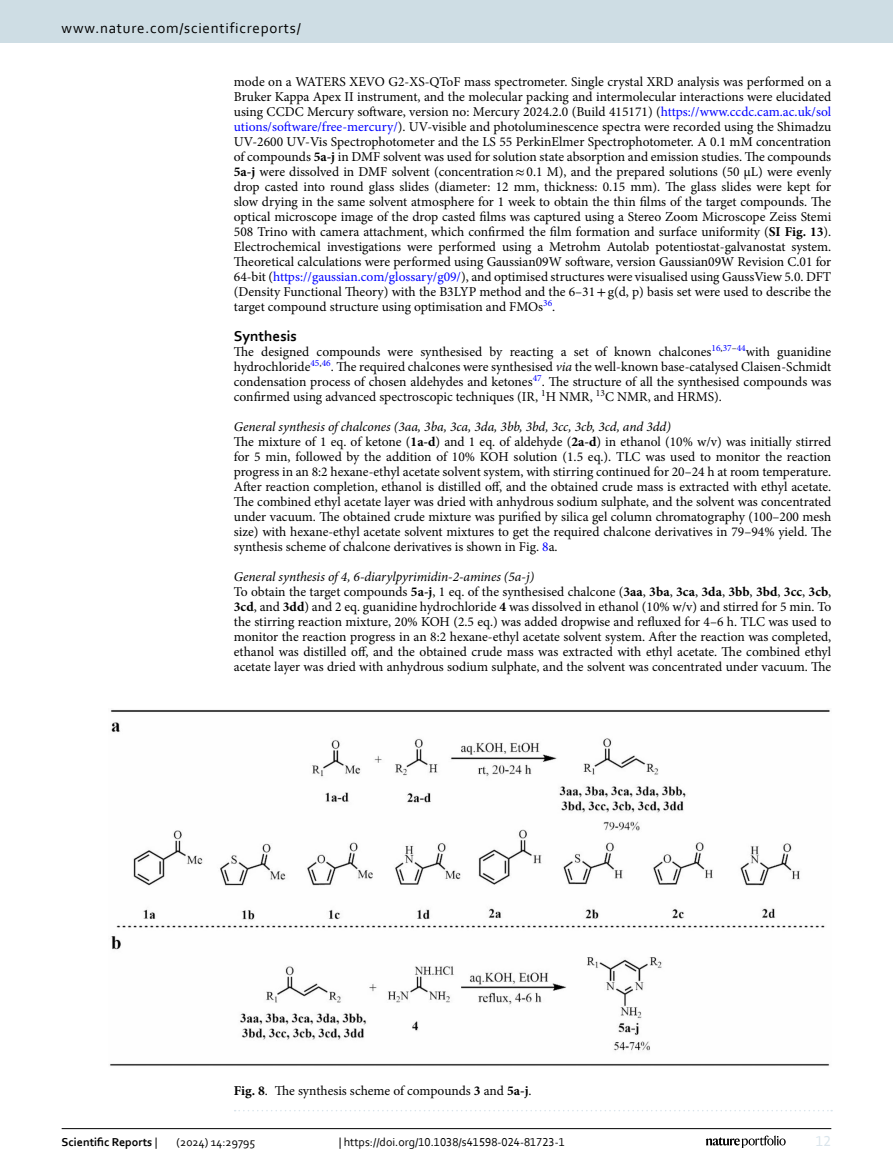
<style>
.page{position:relative;width:893px;height:1174px;background:#fff}
.page>*{position:absolute;margin:0;border:0;box-sizing:border-box;transform-origin:0 0}
.t1{font:15px "Corbel";letter-spacing:.05em;color:#000}
.t2{font:700 15px "Corbel";color:#000}
.t3{font:15px "Corbel";color:#d9e4eb}
.t4{font:13.5px/15px "Minion Pro";color:#000;text-align:justify}
.t5{font:12px "Corbel";color:#000}
.t6{font:700 12px "Corbel";color:#000}
.s1{color:#00f}
.s2{font-weight:700}
.s3{font-family:"STIX"}
.s4{font-style:italic}
.s5{font-weight:400}
</style>
<div class="page">
<img style="left:110px;top:709px;width:720px;height:357px">
<svg style="left:235px;top:1110px;width:597px;height:1px"></svg>
<hr style="left:62px;top:1128px;width:769px;height:1px;background:#000">
<svg style="left:706px;top:1135px;width:80px;height:12px"></svg>
<div style="left:0;top:0;width:893px;height:43px;background:#cedde4"></div>
<p class="t1" style="left:62px;top:18px;width:241px">www.nature.com/scientificreports/</p>
<p class="t4" style="left:234px;top:74px;width:599px">mode on a WATERS XEVO G2-XS-QToF mass spectrometer. Single crystal XRD analysis was performed on a Bruker Kappa Apex II instrument, and the molecular packing and intermolecular interactions were elucidated using CCDC Mercury software, version no: Mercury 2024.2.0 (Build 415171) (<span class="s1">https://www.ccdc.cam.ac.uk/sol utions/soft ware/free-mercury/</span>). UV-visible and photoluminescence spectra were recorded using the Shimadzu UV-2600 UV-Vis Spectrophotometer and the LS 55 PerkinElmer Spectrophotometer. A 0.1 mM concentration of compounds <span class="s2">5a-j</span> in DMF solvent was used for solution state absorption and emission studies. The compounds <span class="s2">5a-j</span> were dissolved in DMF solvent (concentration<span class="s3">≈</span>0.1 M), and the prepared solutions (50 µL) were evenly drop casted into round glass slides (diameter: 12 mm, thickness: 0.15 mm). The glass slides were kept for slow drying in the same solvent atmosphere for 1 week to obtain the thin films of the target compounds. The optical microscope image of the drop casted films was captured using a Stereo Zoom Microscope Zeiss Stemi 508 Trino with camera attachment, which confirmed the film formation and surface uniformity (<span class="s2">SI Fig. 13</span>).<br>Electrochemical investigations were performed using a Metrohm Autolab potentiostat-galvanostat system.<br>Theoretical calculations were performed using Gaussian09W software, version Gaussian09W Revision C.01 for 64-bit (<span class="s1">https://gaussian.com/glossary/g09/</span>), and optimised structures were visualised using GaussView 5.0. DFT (Density Functional Theory) with the B3LYP method and the 6–31<span class="s3">+</span>g(d, p) basis set were used to describe the target compound structure using optimisation and FMOs<sup>36</sup>.</p>
<p class="t2" style="left:234px;top:326px;width:64px">Synthesis</p>
<p class="t4" style="left:234px;top:344px;width:599px">The designed compounds were synthesised by reacting a set of known chalcones<sup>16</sup><sup>,</sup><sup>37</sup><sup>–</sup><sup>44</sup>with guanidine hydrochloride<sup>45</sup><sup>,</sup><sup>46</sup>. The required chalcones were synthesised <span class="s4">via</span> the well-known base-catalysed Claisen-Schmidt condensation process of chosen aldehydes and ketones<sup>47</sup>. The structure of all the synthesised compounds was confirmed using advanced spectroscopic techniques (IR, <sup>1</sup>H NMR, <sup>13</sup>C NMR, and HRMS).</p>
<p class="t4" style="left:234px;top:419px;width:599px;text-align:left"><span class="s4">General synthesis of chalcones (3aa, 3ba, 3ca, 3da, 3bb, 3bd, 3cc, 3cb, 3cd, and 3dd)<br></span>The mixture of 1 eq. of ketone (<span class="s2">1a-d</span>) and 1 eq. of aldehyde (<span class="s2">2a-d</span>) in ethanol (10% w/v) was initially stirred for 5 min, followed by the addition of 10% KOH solution (1.5 eq.). TLC was used to monitor the reaction progress in an 8:2 hexane-ethyl acetate solvent system, with stirring continued for 20–24 h at room temperature.<br>After reaction completion, ethanol is distilled off, and the obtained crude mass is extracted with ethyl acetate.<br>The combined ethyl acetate layer was dried with anhydrous sodium sulphate, and the solvent was concentrated under vacuum. The obtained crude mixture was purified by silica gel column chromatography (100–200 mesh size) with hexane-ethyl acetate solvent mixtures to get the required chalcone derivatives in 79–94% yield. The synthesis scheme of chalcone derivatives is shown in Fig. <span class="s1">8</span>a.</p>
<p class="t4" style="left:234px;top:569px;width:599px;text-align:left"><span class="s4">General synthesis of 4, 6-diarylpyrimidin-2-amines (5a-j)<br></span>To obtain the target compounds <span class="s2">5a-j</span>, 1 eq. of the synthesised chalcone (<span class="s2">3aa</span>, <span class="s2">3ba</span>, <span class="s2">3ca</span>, <span class="s2">3da</span>, <span class="s2">3bb</span>, <span class="s2">3bd</span>, <span class="s2">3cc</span>, <span class="s2">3cb</span>, <span class="s2">3cd</span>, and <span class="s2">3dd</span>) and 2 eq. guanidine hydrochloride <span class="s2">4</span> was dissolved in ethanol (10% w/v) and stirred for 5 min. To the stirring reaction mixture, 20% KOH (2.5 eq.) was added dropwise and refluxed for 4–6 h. TLC was used to monitor the reaction progress in an 8:2 hexane-ethyl acetate solvent system. After the reaction was completed, ethanol was distilled off, and the obtained crude mass was extracted with ethyl acetate. The combined ethyl acetate layer was dried with anhydrous sodium sulphate, and the solvent was concentrated under vacuum. The</p>
<p class="t4" style="left:234px;top:1083px;width:299px"><span class="s2">Fig. 8</span>. The synthesis scheme of compounds <span class="s2">3</span> and <span class="s2">5a-j</span>.</p>
<p class="t6" style="left:62px;top:1134px;width:97px">Scientific Reports <span class="s5">|</span></p>
<p class="t5" style="left:177px;top:1134px;width:80px">(2024) 14:29795</p>
<p class="t5" style="left:339px;top:1134px;width:228px">| https://doi.org/10.1038/s41598-024-81723-1</p>
<p class="t3" style="left:816px;top:1132px;width:17px">12</p>
</div>
